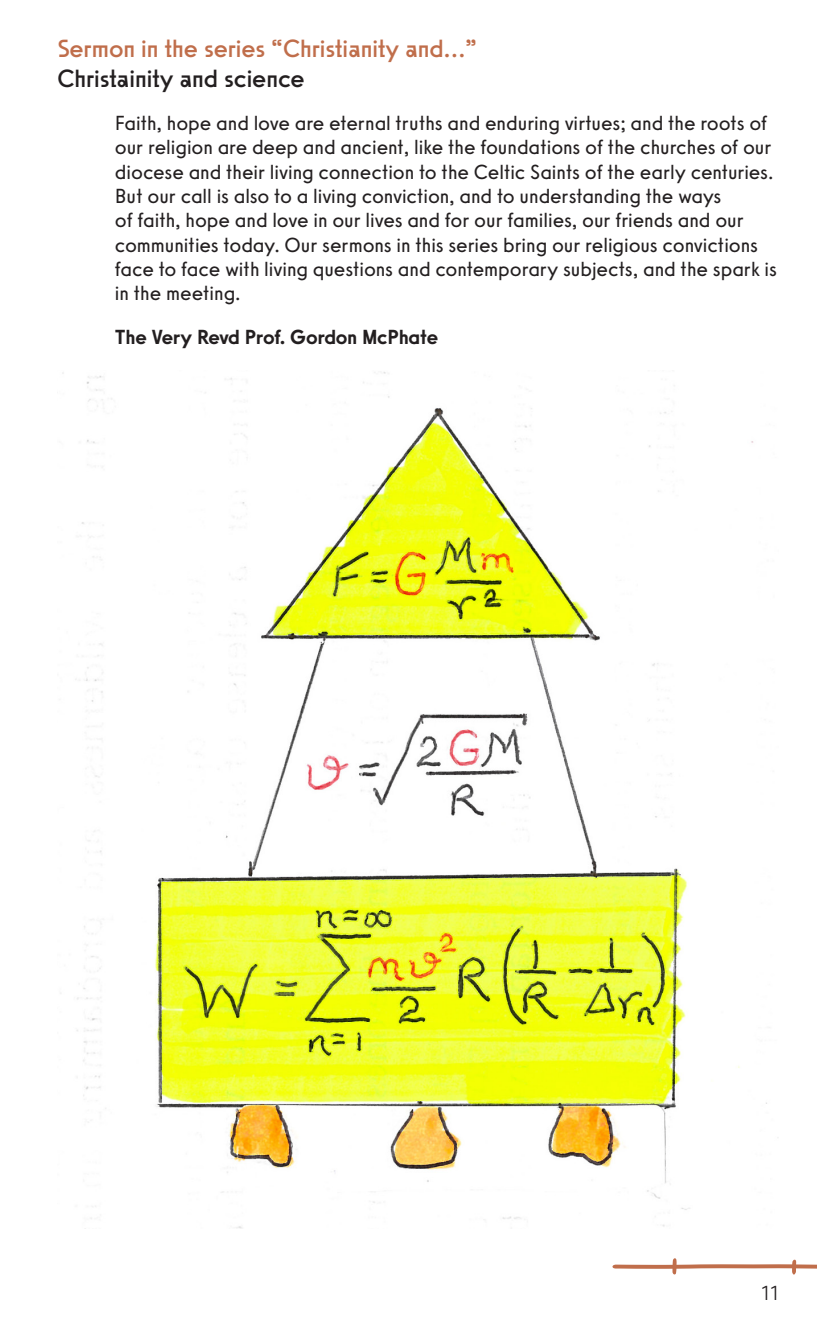
<style>
.page{position:relative;width:817px;height:1340px;background:#fff}
.page>*{position:absolute;margin:0;border:0;box-sizing:border-box;transform-origin:0 0}
.Is-deitl{font:24.75px/29.7px "Sawton Bauhaus";color:#c06e4b}
.Rhuddell{font:300 20.25px/24.3px "Sawton Circular";color:#231f20}
.Rhuddell-2{font:500 20.25px "Sawton Circular";letter-spacing:-.005em;color:#231f20}
.t1{font:300 20.25px "Wotfard";color:#231f20}
.s1{color:#231f20}
</style>
<div class="page">
<svg style="left:612px;top:1258px;width:204px;height:16px"></svg>
<img style="left:60px;top:372px;width:707px;height:856px">
<p class="Is-deitl" style="left:57px;top:33px;width:421px">Sermon in the series “Christianity and…”<br><span class="s1">Christainity and science</span></p>
<p class="Rhuddell" style="left:115px;top:111px;width:663px">Faith, hope and love are eternal truths and enduring virtues; and the roots of our religion are deep and ancient, like the foundations of the churches of our diocese and their living connection to the Celtic Saints of the early centuries.<br>But our call is also to a living conviction, and to understanding the ways<br>of faith, hope and love in our lives and for our families, our friends and our communities today. Our sermons in this series bring our religious convictions face to face with living questions and contemporary subjects, and the spark is in the meeting.</p>
<p class="Rhuddell-2" style="left:115px;top:324px;width:325px">The Very Revd Prof. Gordon McPhate</p>
<p class="t1" style="left:760px;top:1280px;width:19px">11</p>
</div>
